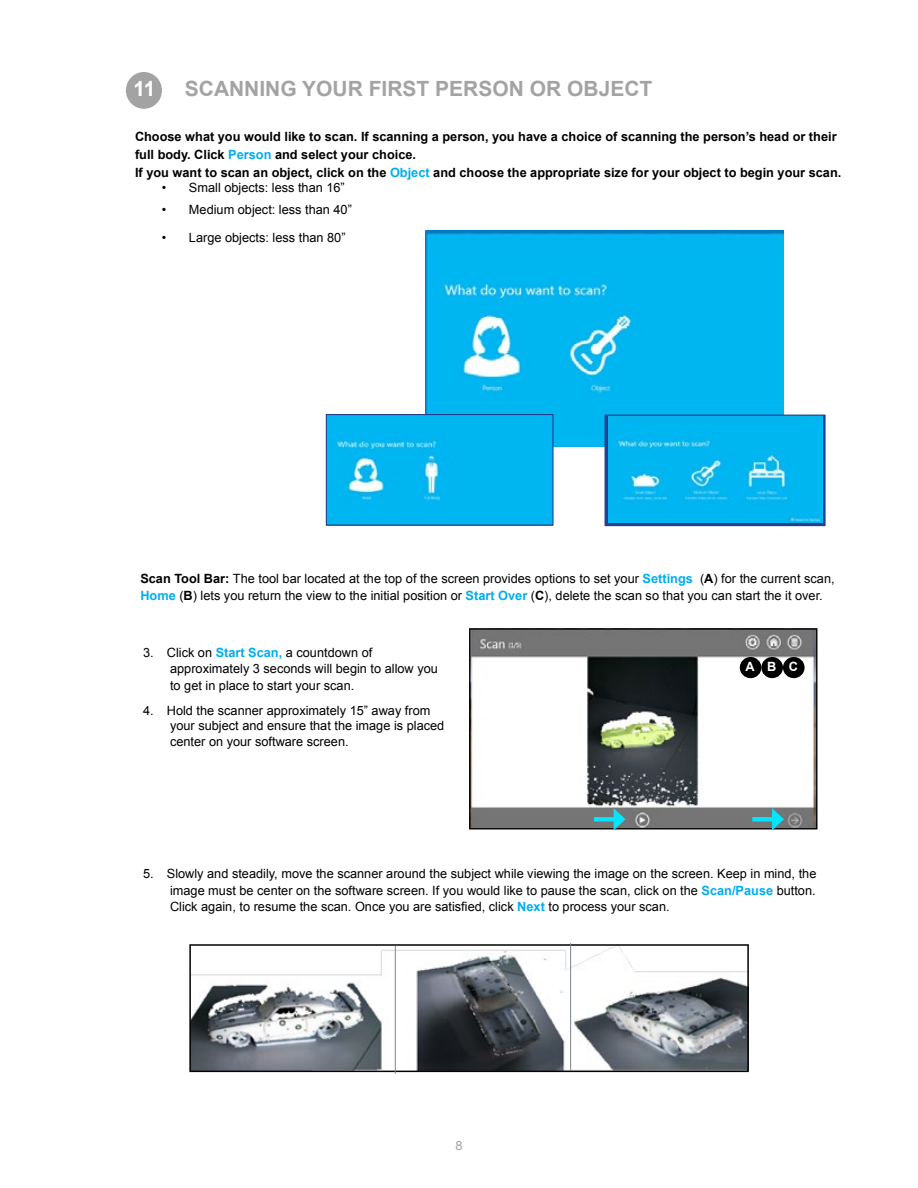
<style>
.page{position:relative;width:918px;height:1188px;background:#fff}
.page>*{position:absolute;margin:0;border:0;box-sizing:border-box;transform-origin:0 0}
.t1{font:700 21px "Arial";color:#a4a3a4}
.t2{font:700 21px "Arial";color:#fff}
.t3{font:12.75px/16.5px "Arial";color:#000}
.t4{font:700 12.75px/18px "Arial";color:#000}
.t5{font:700 12.75px "Arial";color:#fff}
.t6{font:12.75px "Arial";color:#a4a3a4}
.s1{color:#fff}
.s2{color:#00aeef}
.s3{font-weight:700}
.s4{font-weight:700;color:#00aeef}
</style>
<div class="page">
<img style="left:471px;top:630px;width:344px;height:197px">
<div style="left:469px;top:628px;width:348px;height:201px;border:1px solid #000"></div>
<div style="left:126px;top:72px;width:36px;height:37px;background:#a4a3a4;border-radius:50%"></div>
<img style="left:425px;top:230px;width:359px;height:216px">
<img style="left:328px;top:416px;width:224px;height:108px">
<div style="left:326px;top:414px;width:228px;height:112px;border:1px solid #25408f"></div>
<div style="left:605px;top:415px;width:220px;height:111px;background:linear-gradient(to right,#25408f,#25408f)"></div>
<img style="left:609px;top:417px;width:213px;height:106px">
<div style="left:605px;top:415px;width:221px;height:111px;border:1px solid #25408f"></div>
<div style="left:741px;top:658px;width:19px;height:19px;background:#000;border-radius:50%"></div>
<div style="left:740px;top:657px;width:21px;height:21px;border:2px solid #000;border-radius:50%"></div>
<div style="left:763px;top:658px;width:19px;height:19px;background:#000;border-radius:50%"></div>
<div style="left:761px;top:657px;width:22px;height:21px;border:2px solid #000;border-radius:50%"></div>
<div style="left:784px;top:658px;width:19px;height:19px;background:#000;border-radius:50%"></div>
<div style="left:783px;top:657px;width:22px;height:21px;border:2px solid #000;border-radius:50%"></div>
<img style="left:192px;top:947px;width:554px;height:122px">
<div style="left:189px;top:944px;width:560px;height:128px;border:2px solid #000"></div>
<div style="left:752px;top:817px;width:24px;height:5px;background:#03e4ff"></div>
<svg style="left:772px;top:808px;width:12px;height:22px"></svg>
<div style="left:594px;top:817px;width:24px;height:5px;background:#03e4ff"></div>
<svg style="left:614px;top:808px;width:12px;height:22px"></svg>
<hr style="left:570px;top:943px;width:1px;height:128px;background:#7c858c">
<hr style="left:395px;top:946px;width:1px;height:128px;background:#7c858c">
<h1 class="t2" style="left:133px;top:74px;width:24px">11</h1>
<h1 class="t1" style="left:173px;top:75px;width:481px"><span class="s1">7</span>SCANNING YOUR FIRST PERSON OR OBJECT</h1>
<p class="t4" style="left:135px;top:128px;width:708px">Choose what you would like to scan. If scanning a person, you have a choice of scanning the person’s head or their full body. Click <span class="s2">Person</span> and select your choice.<br>If you want to scan an object, click on the <span class="s2">Object</span> and choose the appropriate size for your object to begin your scan.</p>
<p class="t3" style="left:162px;top:180px;width:184px">• Small objects: less than 16”</p>
<p class="t3" style="left:162px;top:201px;width:191px">• Medium object: less than 40”</p>
<p class="t3" style="left:162px;top:229px;width:185px">• Large objects: less than 80”</p>
<p class="t3" style="left:140px;top:571px;width:696px"><span class="s3">Scan Tool Bar:</span> The tool bar located at the top of the screen provides options to set your <span class="s4">Settings</span> (<span class="s3">A</span>) for the current scan,<br><span class="s4">Home</span> (<span class="s3">B</span>) lets you return the view to the initial position or <span class="s4">Start Over</span> (<span class="s3">C</span>), delete the scan so that you can start the it over.</p>
<p class="t3" style="left:170px;top:644px;width:269px;text-indent:-27px">3. Click on <span class="s4">Start Scan,</span> a countdown of approximately 3 seconds will begin to allow you to get in place to start your scan.</p>
<p class="t3" style="left:170px;top:703px;width:276px;line-height:15px;text-indent:-27px">4. Hold the scanner approximately 15” away from your subject and ensure that the image is placed</p>
<p class="t3" style="left:170px;top:733px;width:178px">center on your software screen.</p>
<p class="t5" style="left:745px;top:658px;width:54px">ABC</p>
<p class="t3" style="left:170px;top:866px;width:648px;text-indent:-27px">5. Slowly and steadily, move the scanner around the subject while viewing the image on the screen. Keep in mind, the image must be center on the software screen. If you would like to pause the scan, click on the <span class="s4">Scan/Pause</span> button.<br>Click again, to resume the scan. Once you are satisfied, click <span class="s4">Next</span> to process your scan.</p>
<p class="t6" style="left:455px;top:1137px;width:9px">8</p>
</div>
